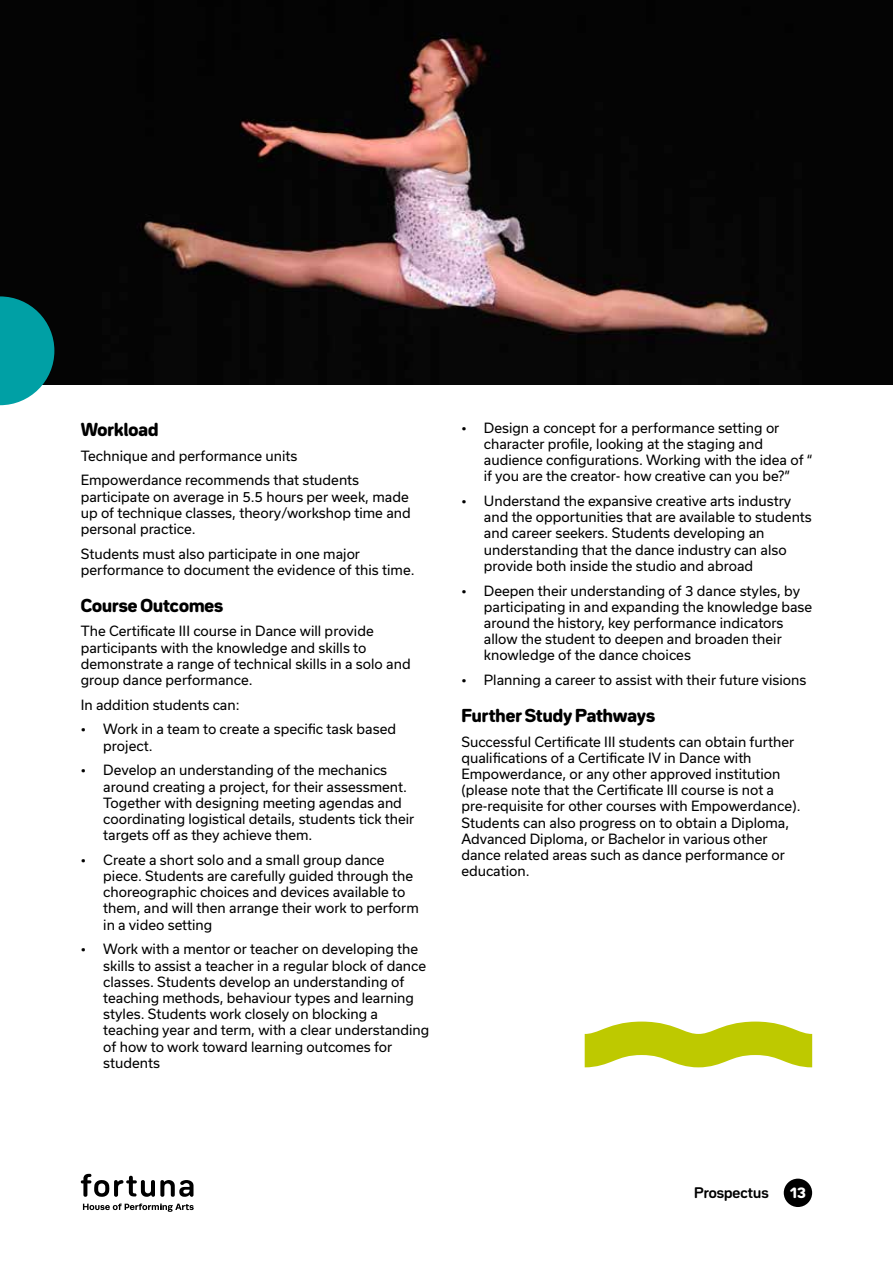
<style>
.page{position:relative;width:893px;height:1263px;background:#fff}
.page>*{position:absolute;margin:0;border:0;box-sizing:border-box;transform-origin:0 0}
.t1{font:900 16.5px "Bw Seido Round DEMO";color:#000}
.t2{font:13.5px/16.2px "Usual";color:#000}
.t3{font:700 13.5px "Bw Seido Round DEMO";color:#000}
.t4{font:900 13.2px "Bw Seido Round DEMO";color:#fff}
</style>
<div class="page">
<div style="left:0;top:0;width:893px;height:385px;background:#040404"></div>
<img style="left:141px;top:35px;width:635px;height:304px">
<svg style="left:585px;top:1021px;width:227px;height:46px"></svg>
<svg style="left:0;top:296px;width:54px;height:109px"></svg>
<svg style="left:83px;top:1203px;width:111px;height:9px"></svg>
<svg style="left:81px;top:1174px;width:113px;height:23px"></svg>
<div style="left:784px;top:1178px;width:28px;height:29px;background:#000;border-radius:50%"></div>
<p class="t1" style="left:81px;top:418px;width:79px">Workload</p>
<p class="t2" style="left:81px;top:443px;width:280px;line-height:24.8px">Technique and performance units<br>Empowerdance recommends that students</p>
<p class="t2" style="left:81px;top:488px;width:332px">participate on average in 5.5 hours per week, made up of technique classes, theory/workshop time and personal practice.</p>
<p class="t2" style="left:81px;top:545px;width:335px">Students must also participate in one major performance to document the evidence of this time.</p>
<p class="t1" style="left:81px;top:594px;width:144px">Course Outcomes</p>
<p class="t2" style="left:81px;top:623px;width:331px">The Certificate III course in Dance will provide participants with the knowledge and skills to demonstrate a range of technical skills in a solo and group dance performance.</p>
<p class="t2" style="left:81px;top:696px;width:160px">In addition students can:</p>
<p class="t2" style="left:103px;top:721px;width:294px;text-indent:-23px">• Work in a team to create a specific task based project.</p>
<p class="t2" style="left:103px;top:762px;width:313px;text-indent:-23px">• Develop an understanding of the mechanics around creating a project, for their assessment.<br>Together with designing meeting agendas and coordinating logistical details, students tick their targets off as they achieve them.</p>
<p class="t2" style="left:103px;top:852px;width:317px;text-indent:-23px">• Create a short solo and a small group dance piece. Students are carefully guided through the choreographic choices and devices available to them, and will then arrange their work to perform in a video setting</p>
<p class="t2" style="left:103px;top:941px;width:328px;text-indent:-23px">• Work with a mentor or teacher on developing the skills to assist a teacher in a regular block of dance classes. Students develop an understanding of teaching methods, behaviour types and learning styles. Students work closely on blocking a teaching year and term, with a clear understanding of how to work toward learning outcomes for students</p>
<p class="t2" style="left:484px;top:420px;width:330px;text-indent:-23px">• Design a concept for a performance setting or character profile, looking at the staging and audience configurations. Working with the idea of “ if you are the creator- how creative can you be?”</p>
<p class="t2" style="left:484px;top:493px;width:329px;text-indent:-23px">• Understand the expansive creative arts industry and the opportunities that are available to students and career seekers. Students developing an understanding that the dance industry can also provide both inside the studio and abroad</p>
<p class="t2" style="left:484px;top:582px;width:330px;text-indent:-23px">• Deepen their understanding of 3 dance styles, by participating in and expanding the knowledge base around the history, key performance indicators allow the student to deepen and broaden their knowledge of the dance choices</p>
<p class="t2" style="left:461px;top:672px;width:347px">• Planning a career to assist with their future visions</p>
<p class="t1" style="left:461px;top:704px;width:195px">Further Study Pathways</p>
<p class="t2" style="left:461px;top:733px;width:341px">Successful Certificate III students can obtain further qualifications of a Certificate IV in Dance with Empowerdance, or any other approved institution (please note that the Certificate III course is not a pre-requisite for other courses with Empowerdance).<br>Students can also progress on to obtain a Diploma, Advanced Diploma, or Bachelor in various other dance related areas such as dance performance or education.</p>
<p class="t3" style="left:694px;top:1184px;width:76px">Prospectus</p>
<p class="t4" style="left:790px;top:1184px;width:17px">13</p>
</div>
